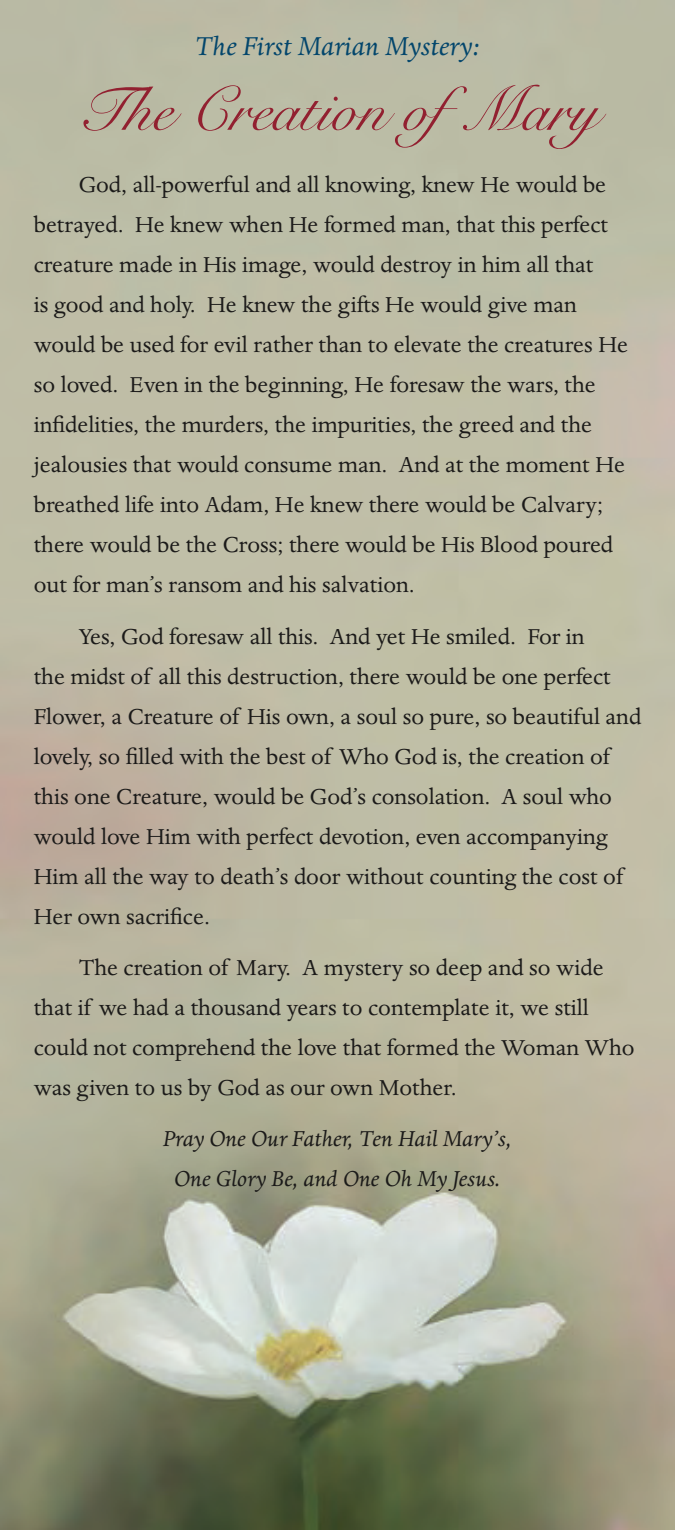
<style>
.page{position:relative;width:675px;height:1530px;background:#fff}
.page>*{position:absolute;margin:0;border:0;box-sizing:border-box;transform-origin:0 0}
.t1{font:62.5px "Snell Roundhand Script";color:#922030}
.t2{font:italic 30px "Dante";color:#03466c}
.t3{font:25px/40px "Dante";color:#1b1a19}
.t4{font:italic 25px/40px "Dante";color:#1b1a19;text-align:center}
</style>
<div class="page">
<img style="left:0;top:0;width:675px;height:1530px">
<p class="t2" style="left:195px;top:29px;width:286px">The First Marian Mystery:</p>
<h1 class="t1" style="left:76px;top:74px;width:524px">The Creation ofMary</h1>
<p class="t3" style="left:34px;top:166px;width:596px;text-indent:45px">God, all-powerful and all knowing, knew He would be betrayed. He knew when He formed man, that this perfect creature made in His image, would destroy in him all that<br>is good and holy. He knew the gifts He would give man would be used for evil rather than to elevate the creatures He so loved. Even in the beginning, He foresaw the wars, the infidelities, the murders, the impurities, the greed and the jealousies that would consume man. And at the moment He breathed life into Adam, He knew there would be Calvary; there would be the Cross; there would be His Blood poured out for man’s ransom and his salvation.</p>
<p class="t3" style="left:34px;top:617px;width:609px;text-indent:45px">Yes, God foresaw all this. And yet He smiled. For in<br>the midst of all this destruction, there would be one perfect Flower, a Creature of His own, a soul so pure, so beautiful and lovely, so filled with the best of Who God is, the creation of this one Creature, would be God’s consolation. A soul who would love Him with perfect devotion, even accompanying Him all the way to death’s door without counting the cost of Her own sacrifice.</p>
<p class="t3" style="left:34px;top:948px;width:602px;text-indent:45px">The creation of Mary. A mystery so deep and so wide that if we had a thousand years to contemplate it, we still could not comprehend the love that formed the Woman Who was given to us by God as our own Mother.</p>
<p class="t4" style="left:163px;top:1119px;width:350px">Pray One Our Father, Ten Hail Mary’s,<br>One Glory Be, and One Oh My Jesus.</p>
</div>
